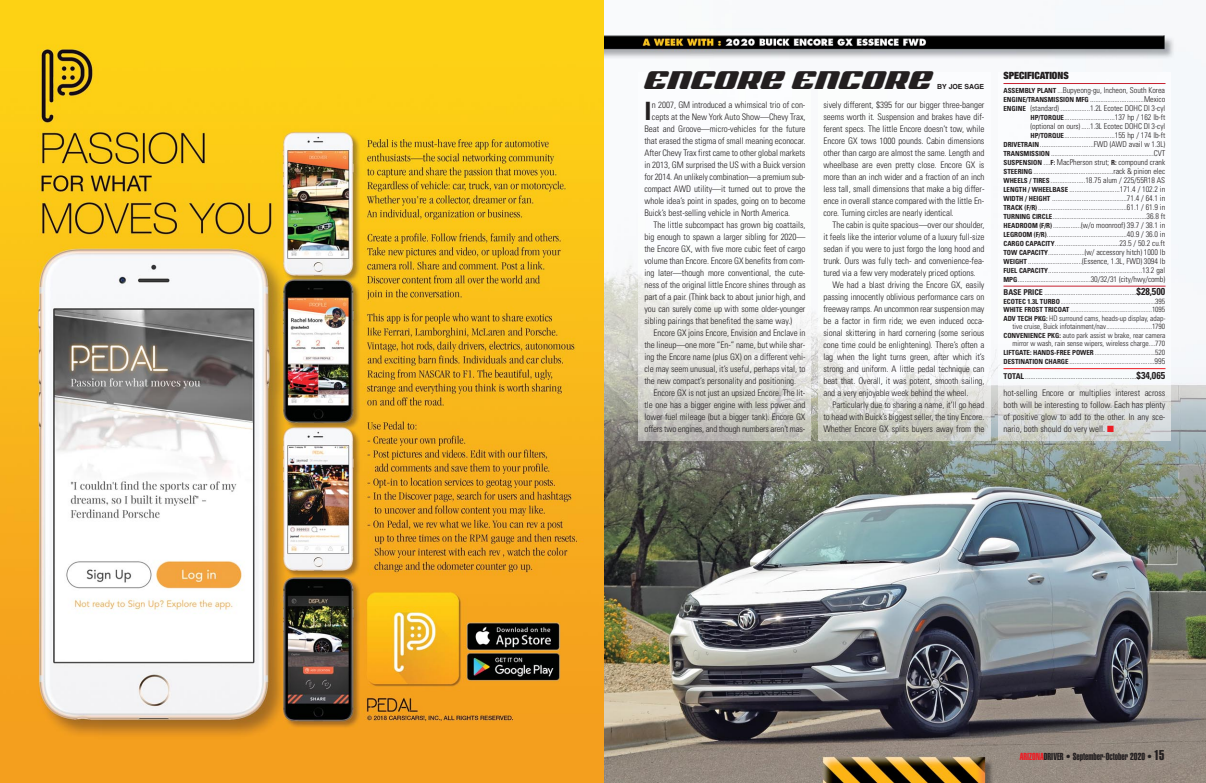
<style>
.page{position:relative;width:1206px;height:783px;background:#fff}
.page>*{position:absolute;margin:0;border:0;box-sizing:border-box;transform-origin:0 0}
.t1{font:700 25.4px "Helvetica";color:#231f20}
.t2{font:10px "Helvetica Extra Compressed";color:#231f20}
.t3{font:900 expanded 10px "Helvetica Neue";letter-spacing:-.005em;color:#231f20}
.t4{font:300 condensed 9px/12px "Univers";letter-spacing:-.005em;color:#231f20;text-align:justify}
.t5{font:300 condensed 8px/9px "Univers";letter-spacing:-.005em;color:#231f20;text-align:right}
.t6{font:300 condensed 7.5px/8.5px "Univers";letter-spacing:-.005em;color:#231f20;text-align:right}
.t7{font:700 7px "Helvetica";letter-spacing:-.01em;color:#231f20}
.s1{font-weight:700;font-size:7px}
.s2{font-weight:700}
.s3{font-weight:700;font-size:10px}
.s4{color:#ed1c24}
.s5{font-size:14px}
</style>
<div class="page">
<img style="left:603px;top:0;width:603px;height:783px">
<img style="left:638px;top:72px;width:173px;height:368px">
<img style="left:818px;top:72px;width:173px;height:369px">
<img style="left:998px;top:72px;width:173px;height:368px">
<hr style="left:1004px;top:83px;width:162px;height:1px;background:#c7202f">
<hr style="left:1004px;top:286px;width:162px;height:1px;background:#c7202f">
<hr style="left:1004px;top:368px;width:162px;height:1px;background:#ed1c24">
<img style="left:0;top:0;width:603px;height:783px">
<svg style="left:792px;top:72px;width:25px;height:17px"></svg>
<svg style="left:838px;top:72px;width:26px;height:17px"></svg>
<svg style="left:884px;top:72px;width:50px;height:17px"></svg>
<svg style="left:644px;top:72px;width:142px;height:17px"></svg>
<h1 class="t1" style="left:644px;top:102px;width:9px">I</h1>
<p class="t4" style="left:652px;top:100px;width:155px">n 2007, GM introduced a whimsical trio of con-</p>
<p class="t4" style="left:652px;top:112px;width:155px">cepts at the New York Auto Show —Chevy Trax,</p>
<p class="t4" style="left:645px;top:124px;width:162px">Beat and Groove —micro-vehicles for the future</p>
<p class="t4" style="left:645px;top:136px;width:162px">that erased the stigma of small meaning econocar.</p>
<p class="t4" style="left:645px;top:148px;width:162px">After Chevy Trax first came to other global markets</p>
<p class="t4" style="left:645px;top:160px;width:162px">in 2013, GM sur prised the US with a Buick version</p>
<p class="t4" style="left:645px;top:172px;width:162px">for 2014. An un likely combination—a premium sub-</p>
<p class="t4" style="left:645px;top:184px;width:162px">compact AWD utility—it turned out to prove the</p>
<p class="t4" style="left:645px;top:196px;width:162px">whole idea’s point in spades, going on to become</p>
<p class="t4" style="left:645px;top:208px;width:147px">Buick’s best-selling vehicle in North America.</p>
<p class="t4" style="left:654px;top:220px;width:153px">The little subcompact has grown big coattails,</p>
<p class="t4" style="left:645px;top:232px;width:162px">big enough to spawn a larger sibling for 2020—</p>
<p class="t4" style="left:645px;top:244px;width:162px">the Encore GX, with five more cubic feet of cargo</p>
<p class="t4" style="left:645px;top:256px;width:162px">volume than Encore. Encore GX benefits from com-</p>
<p class="t4" style="left:645px;top:268px;width:162px">ing later—though more conventional, the cute-</p>
<p class="t4" style="left:645px;top:280px;width:163px">ness of the original little Encore shines through as</p>
<p class="t4" style="left:645px;top:292px;width:162px">part of a pair. (Think back to about junior high, and</p>
<p class="t4" style="left:645px;top:304px;width:162px">you can surely come up with some older-younger</p>
<p class="t4" style="left:645px;top:316px;width:149px">sibling pairings that benefited the same way.)</p>
<p class="t4" style="left:654px;top:328px;width:153px">Encore GX joins Encore, Envision and Enclave in</p>
<p class="t4" style="left:645px;top:340px;width:162px">the lineup—one more “En-” name, but while shar-</p>
<p class="t4" style="left:645px;top:352px;width:163px">ing the Encore name (plus GX) on a different vehi-</p>
<p class="t4" style="left:645px;top:364px;width:162px">cle may seem unusual, it’s useful, perhaps vital, to</p>
<p class="t4" style="left:645px;top:376px;width:153px">the new compact’s personality and positioning.</p>
<p class="t4" style="left:654px;top:388px;width:153px">Encore GX is not just an upsized Encore. The lit-</p>
<p class="t4" style="left:645px;top:400px;width:162px">tle one has a bigger engine with less power and</p>
<p class="t4" style="left:645px;top:412px;width:162px">lower fuel mileage (but a bigger tank). Encore GX</p>
<p class="t4" style="left:645px;top:424px;width:162px">offers two engines, and though numbers aren’t mas-</p>
<p class="t7" style="left:814px;top:84px;width:171px">■ □ BY JOE SAGE</p>
<p class="t4" style="left:824px;top:100px;width:163px">sively different, $395 for our bigger three-banger seems worth it. Suspension and brakes have dif&shy;ferent specs. The little Encore doesn’t tow, while Encore GX tows 1000 pounds. Cabin dimensions other than cargo are almost the same. Length and wheelbase are even pretty close. Encore GX is more than an inch wider and a fraction of an inch less tall, small dimensions that make a big differ&shy;ence in overall stance compared with the little En - core. Turning circles are nearly identical.</p>
<p class="t4" style="left:833px;top:220px;width:153px">The cabin is quite spacious—over our shoulder,</p>
<p class="t4" style="left:824px;top:232px;width:163px">it feels like the interior volume of a luxury full-size</p>
<p class="t4" style="left:824px;top:244px;width:162px">sedan if you were to just forgo the long hood and</p>
<p class="t4" style="left:824px;top:256px;width:162px">trunk. Ours was fully tech- and convenience-fea-</p>
<p class="t4" style="left:824px;top:268px;width:154px">tured via a few very moderately priced options.</p>
<p class="t4" style="left:833px;top:280px;width:153px">We had a blast driving the Encore GX, easily</p>
<p class="t4" style="left:824px;top:292px;width:162px">passing innocently oblivious performance cars on</p>
<p class="t4" style="left:824px;top:304px;width:162px">freeway ramps. An uncommon rear suspension may</p>
<p class="t4" style="left:824px;top:316px;width:162px">be a factor in firm ride; we even induced oc ca -</p>
<p class="t4" style="left:824px;top:328px;width:162px">sional skittering in hard cornering (some serious</p>
<p class="t4" style="left:824px;top:340px;width:162px">cone time could be enlightening). There’s of ten a</p>
<p class="t4" style="left:824px;top:352px;width:163px">lag when the light turns green, after which it’s</p>
<p class="t4" style="left:824px;top:364px;width:163px">strong and uniform. A little pedal technique can</p>
<p class="t4" style="left:824px;top:376px;width:163px">beat that. Overall, it was potent, smooth sailing,</p>
<p class="t4" style="left:824px;top:388px;width:146px">and a very enjoyable week behind the wheel.</p>
<p class="t4" style="left:833px;top:400px;width:153px">Particularly due to sharing a name, it’ll go head</p>
<p class="t4" style="left:824px;top:412px;width:162px">to head with Buick’s biggest seller, the tiny Encore.</p>
<p class="t4" style="left:824px;top:424px;width:162px">Whether Encore GX splits buyers away from the</p>
<p class="t3" style="left:1003px;top:72px;width:67px">SPECIFICATIONS</p>
<p class="t5" style="left:1003px;top:87px;width:163px"><span class="s1">ASSEMBLY PLANT</span> ...Bupyeong-gu, Incheon, South Korea <span class="s1">ENGINE/TRANSMISSION MFG</span> ...............................Mexico <span class="s1">ENGINE</span> (standard) .................1.2L Ecotec DOHC DI 3-cyl <span class="s1">HP/TORQUE</span>.............................137 hp / 162 lb-ft (optional on ours) .....1.3L Ecotec DOHC DI 3-cyl <span class="s1">HP/TORQUE</span>.............................155 hp / 174 lb-ft <span class="s1">DRIVETRAIN</span>...............................FWD (AWD avail w 1.3L)<br><span class="s1">TRANSMISSION</span> ...........................................................CVT <span class="s1">SUSPENSION</span> ....<span class="s1">F:</span> MacPherson strut; <span class="s1">R:</span> compound crank <span class="s1">STEERING</span>..............................................rack &amp; pinion elec <span class="s1">WHEELS / TIRES</span>....................18.75 alum / 225/55R18 AS <span class="s1">LENGTH / WHEELBASE</span> .............................171.4 / 102.2 in <span class="s1">WIDTH / HEIGHT</span> ...........................................71.4 / 64.1 in <span class="s1">TRACK (F/R)</span> ...................................................61.1 / 61.9 in <span class="s1">TURNING CIRCLE</span>......................................................36.8 ft <span class="s1">HEADROOM (F/R)</span> ................(w/o moonroof) 39.7 / 38.1 in <span class="s1">LEGROOM (F/R)</span>..............................................40.9 / 36.0 in <span class="s1">CARGO CAPACITY</span>.....................................23.5 / 50.2 cu.ft <span class="s1">TOW CAPACITY</span>.....................(w/ accessory hitch) 1000 lb <span class="s1">WEIGHT</span> ...............................(Essence, 1.3L, FWD) 3094 lb <span class="s1">FUEL CAPACITY</span>......................................................13.2 gal <span class="s1">MPG</span>..........................................30/32/31 (city/hwy/comb)</p>
<p class="t5" style="left:1003px;top:289px;width:163px"><span class="s2">BASE PRICE</span> .....................................................<span class="s3">$28,500</span></p>
<p class="t6" style="left:1003px;top:297px;width:163px"><span class="s1">ECOTEC 1.3L TURBO</span>..........................................................395<br><span class="s1">WHITE FROST TRICOAT</span> ..................................................1095<br><span class="s1">ADV TECH PKG:</span> HD surround cams, heads-up display, adap&shy;tive cruise, Buick infotainment/nav............................1790<br><span class="s1">CONVENIENCE PKG:</span> auto park assist w brake, rear camera mirror w wash, rain sense wipers, wireless charge....770<br><span class="s1">LIFTGATE: HANDS-FREE POWER</span> .....................................520</p>
<p class="t5" style="left:1003px;top:354px;width:163px;line-height:15px;text-align:left"><span class="s1">DESTINATION CHARGE</span>.................................................995<br><span class="s2">TOTAL</span> ................................................................<span class="s3">$34,065</span></p>
<p class="t4" style="left:1004px;top:388px;width:163px">hot-selling Encore or multiplies interest across both will be interesting to follow. Each has plenty of positive glow to add to the other. In any sce&shy;nario, both should do very well. <span class="s4">■</span></p>
<p class="t2" style="left:1020px;top:753px;width:146px"><span class="s4">ARIZONA</span>DRIVER • September-October 2020 • <span class="s5">15</span></p>
</div>
